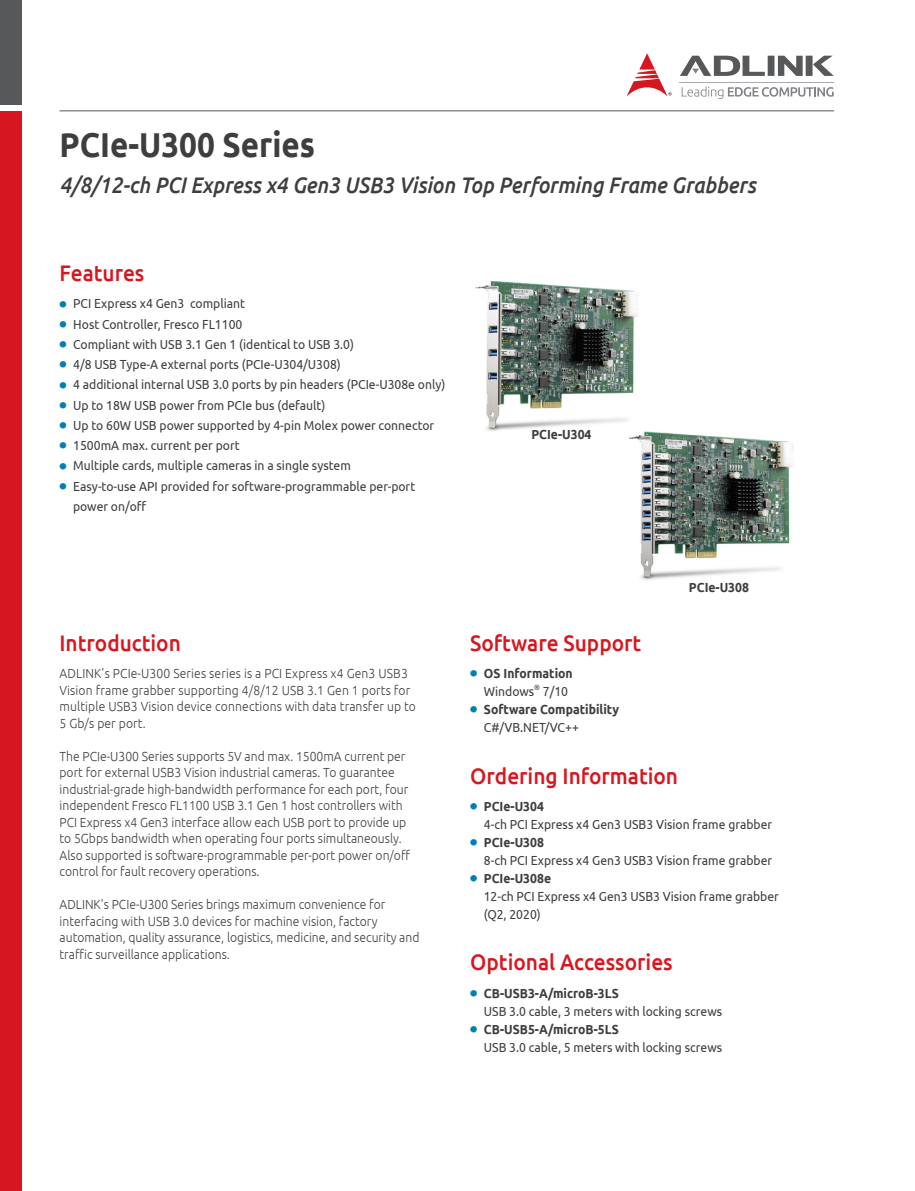
<style>
.page{position:relative;width:915px;height:1191px;background:#fff}
.page>*{position:absolute;margin:0;border:0;box-sizing:border-box;transform-origin:0 0}
.t1{font:700 34.5px "Ubuntu";color:#3e3e3f;scale:.91 1}
.t2{font:500 22.5px "Ubuntu";color:#d7171f;scale:.93 1}
.t3{font:italic 500 22.5px "Ubuntu";color:#3e3e3f;scale:.91 1}
.t4{font:300 13.2px/16.5px "Ubuntu";color:#3e3e3f;scale:.92 1}
.t5{font:13.2px/18px "Ubuntu";color:#3e3e3f;scale:.92 1}
.t6{font:700 13.2px/18px "Ubuntu";color:#3e3e3f;scale:.92 1}
.t7{font:7.65px "Ubuntu";color:#3e3e3f;scale:.92 1}
.s1{font-family:"Adobe Ming Std";font-weight:300;font-size:7.2px;color:#007fb4}
.s2{font-weight:400}
.s3{font-weight:700}
</style>
<div class="page">
<div style="left:0;top:111px;width:21px;height:1080px;background:#d7171f"></div>
<div style="left:0;top:0;width:21px;height:104px;background:#57585a"></div>
<hr style="left:60px;top:110px;width:773px;height:1px;background:#57585a">
<svg style="left:680px;top:56px;width:153px;height:20px"></svg>
<svg style="left:626px;top:53px;width:45px;height:44px"></svg>
<svg style="left:681px;top:86px;width:152px;height:13px"></svg>
<hr style="left:679px;top:82px;width:154px;height:1px;background:#a8a9ad">
<img style="left:475px;top:280px;width:164px;height:151px">
<img style="left:625px;top:423px;width:169px;height:157px">
<h1 class="t1" style="left:60px;top:124px;width:282px">PCIe-U300 Series</h1>
<h2 class="t3" style="left:60px;top:171px;width:766px">4/8/12-ch PCI Express x4 Gen3 USB3 Vision Top Performing Frame Grabbers</h2>
<h2 class="t2" style="left:60px;top:259px;width:93px">Features</h2>
<p class="t5" style="left:60px;top:294px;width:203px"><span class="s1">●</span> PCI Express x4 Gen3 compliant</p>
<p class="t5" style="left:60px;top:314px;width:200px"><span class="s1">●</span> Host Controller, Fresco FL1100</p>
<p class="t5" style="left:60px;top:335px;width:321px"><span class="s1">●</span> Compliant with USB 3.1 Gen 1 (identical to USB 3.0)</p>
<p class="t5" style="left:60px;top:355px;width:307px"><span class="s1">●</span> 4/8 USB Type-A external ports (PCIe-U304/U308)</p>
<p class="t5" style="left:60px;top:375px;width:420px"><span class="s1">●</span> 4 additional internal USB 3.0 ports by pin headers (PCIe-U308e only)</p>
<p class="t5" style="left:60px;top:395px;width:290px"><span class="s1">●</span> Up to 18W USB power from PCIe bus (default)</p>
<p class="t5" style="left:60px;top:416px;width:408px"><span class="s1">●</span> Up to 60W USB power supported by 4-pin Molex power connector</p>
<p class="t5" style="left:60px;top:436px;width:197px"><span class="s1">●</span> 1500mA max. current per port</p>
<p class="t5" style="left:60px;top:456px;width:318px"><span class="s1">●</span> Multiple cards, multiple cameras in a single system</p>
<p class="t5" style="left:73px;top:475px;width:373px;line-height:20.2px;text-indent:-13px"><span class="s1">●</span> Easy-to-use API provided for software-programmable per-port power on/off</p>
<p class="t6" style="left:531px;top:425px;width:67px">PCIe-U304</p>
<h2 class="t2" style="left:60px;top:628px;width:132px">Introduction</h2>
<p class="t4" style="left:60px;top:664px;width:389px">ADLINK's PCIe-U300 Series series is a PCI Express x4 Gen3 USB3<br>Vision frame grabber supporting 4/8/12 USB 3.1 Gen 1 ports for multiple USB3 Vision device connections with data transfer up to 5 Gb/s per port.</p>
<p class="t4" style="left:60px;top:747px;width:382px">The PCIe-U300 Series supports 5V and max. 1500mA current per port for external USB3 Vision industrial cameras. To guarantee industrial-grade high-bandwidth performance for each port, four independent Fresco FL1100 USB 3.1 Gen 1 host controllers with PCI Express x4 Gen3 interface allow each USB port to provide up to 5Gbps bandwidth when operating four ports simultaneously.<br>Also supported is software-programmable per-port power on/off control for fault recovery operations.</p>
<p class="t4" style="left:60px;top:895px;width:392px">ADLINK's PCIe-U300 Series brings maximum convenience for interfacing with USB 3.0 devices for machine vision, factory automation, quality assurance, logistics, medicine, and security and traffic surveillance applications.</p>
<p class="t6" style="left:688px;top:578px;width:67px">PCIe-U308</p>
<h2 class="t2" style="left:470px;top:628px;width:185px">Software Support</h2>
<p class="t6" style="left:483px;top:664px;width:98px;text-indent:-14px"><span class="s1">●</span> OS Information<br><span class="s2">Windows</span></p>
<p class="t7" style="left:534px;top:682px;width:8px">®</p>
<p class="t5" style="left:542px;top:682px;width:29px">7/10</p>
<p class="t6" style="left:483px;top:700px;width:148px;text-indent:-14px"><span class="s1">●</span> Software Compatibility<br><span class="s2">C#/VB.NET/VC++</span></p>
<h2 class="t2" style="left:470px;top:761px;width:225px">Ordering Information</h2>
<p class="t5" style="left:483px;top:796px;width:315px;text-indent:-14px"><span class="s1">●</span> <span class="s3">PCIe-U304<br></span>4-ch PCI Express x4 Gen3 USB3 Vision frame grabber</p>
<p class="t5" style="left:483px;top:832px;width:315px;text-indent:-14px"><span class="s1">●</span> <span class="s3">PCIe-U308<br></span>8-ch PCI Express x4 Gen3 USB3 Vision frame grabber</p>
<p class="t5" style="left:483px;top:868px;width:322px;text-indent:-13px"><span class="s1">●</span> <span class="s3">PCIe-U308e<br></span>12-ch PCI Express x4 Gen3 USB3 Vision frame grabber (Q2, 2020)</p>
<h2 class="t2" style="left:470px;top:948px;width:219px">Optional Accessories</h2>
<p class="t5" style="left:483px;top:983px;width:260px;text-indent:-14px"><span class="s1">●</span> <span class="s3">CB-USB3-A/microB-3LS<br></span>USB 3.0 cable, 3 meters with locking screws</p>
<p class="t5" style="left:483px;top:1019px;width:260px;text-indent:-14px"><span class="s1">●</span> <span class="s3">CB-USB5-A/microB-5LS<br></span>USB 3.0 cable, 5 meters with locking screws</p>
</div>
